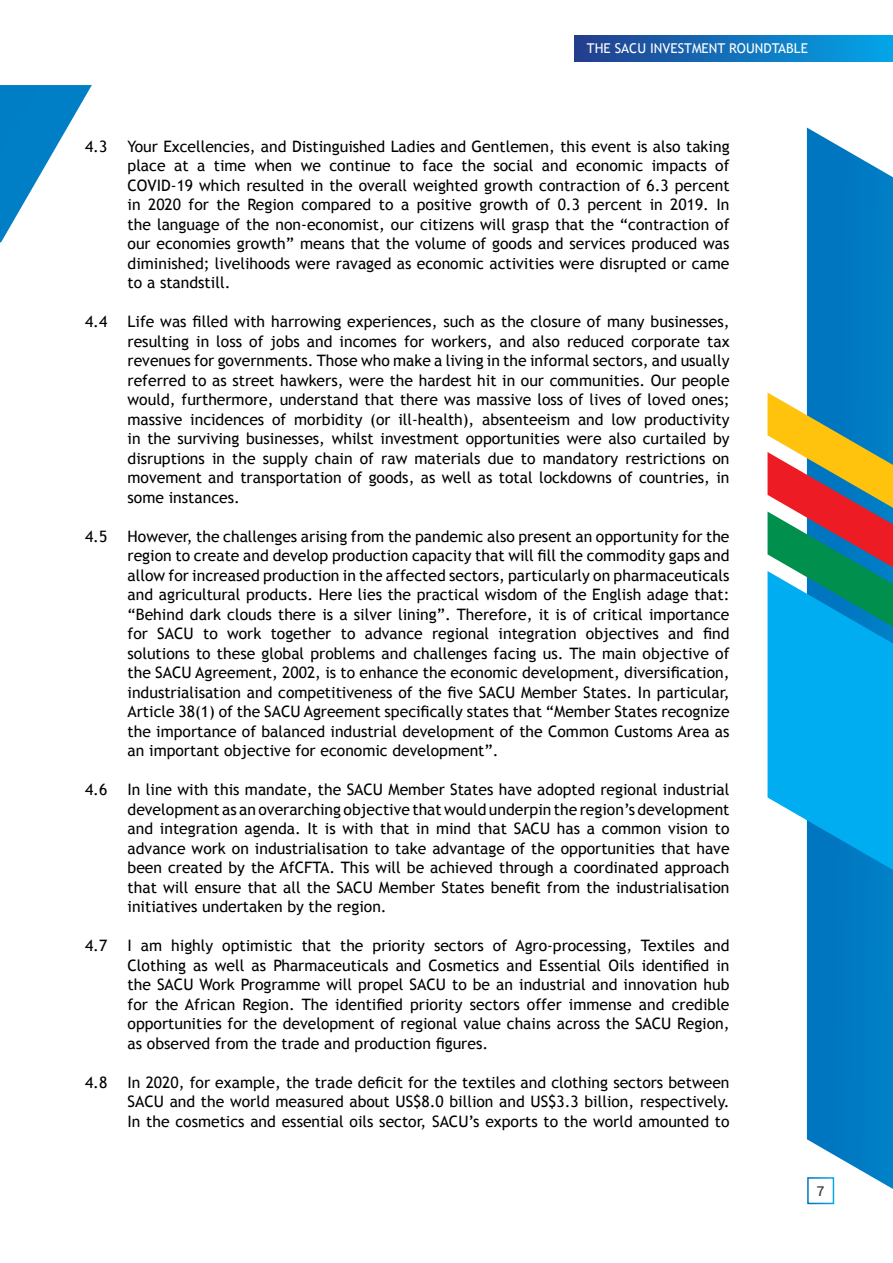
<style>
.page{position:relative;width:893px;height:1263px;background:#fff}
.page>*{position:absolute;margin:0;border:0;box-sizing:border-box;transform-origin:0 0}
.t1{font:15.75px/19.5px "Trebuchet MS";color:#000;text-align:justify}
.t2{font:13.5px "Trebuchet MS";color:#fff}
.t3{font:500 13.5px "Roboto";color:#414042}
</style>
<div class="page">
<svg style="left:0;top:85px;width:92px;height:157px"></svg>
<svg style="left:807px;top:128px;width:86px;height:1061px"></svg>
<svg style="left:767px;top:392px;width:126px;height:478px"></svg>
<div style="left:574px;top:36px;width:319px;height:25px;background:linear-gradient(to right,#243d8c,#03a5e9)"></div>
<div style="left:807px;top:1177px;width:27px;height:27px;border:2px solid #fff"></div>
<p class="t2" style="left:587px;top:41px;width:223px">THE SACU INVESTMENT ROUNDTABLE</p>
<p class="t1" style="left:85px;top:136px;width:24px">4.3</p>
<p class="t1" style="left:128px;top:136px;width:603px">Your Excellencies, and Distinguished Ladies and Gentlemen, this event is also taking place at a time when we continue to face the social and economic impacts of COVID-19 which resulted in the overall weighted growth contraction of 6.3 percent in 2020 for the Region compared to a positive growth of 0.3 percent in 2019. In the language of the non-economist, our citizens will grasp that the “contraction of our economies growth” means that the volume of goods and services produced was diminished; livelihoods were ravaged as economic activities were disrupted or came to a standstill.</p>
<p class="t1" style="left:85px;top:312px;width:24px">4.4</p>
<p class="t1" style="left:128px;top:312px;width:603px">Life was filled with harrowing experiences, such as the closure of many businesses, resulting in loss of jobs and incomes for workers, and also reduced corporate tax revenues for governments. Those who make a living in the informal sectors, and usually referred to as street hawkers, were the hardest hit in our communities. Our people would, furthermore, understand that there was massive loss of lives of loved ones; massive incidences of morbidity (or ill-health), absenteeism and low productivity in the surviving businesses, whilst investment opportunities were also curtailed by disruptions in the supply chain of raw materials due to mandatory restrictions on movement and transportation of goods, as well as total lockdowns of countries, in some instances.</p>
<p class="t1" style="left:85px;top:526px;width:24px">4.5</p>
<p class="t1" style="left:128px;top:526px;width:603px">However, the challenges arising from the pandemic also present an opportunity for the region to create and develop production capacity that will fill the commodity gaps and allow for increased production in the affected sectors, particularly on pharmaceuticals and agricultural products. Here lies the practical wisdom of the English adage that: “Behind dark clouds there is a silver lining”. Therefore, it is of critical importance for SACU to work together to advance regional integration objectives and find solutions to these global problems and challenges facing us. The main objective of the SACU Agreement, 2002, is to enhance the economic development, diversification, industrialisation and competitiveness of the five SACU Member States. In particular, Article 38(1) of the SACU Agreement specifically states that “Member States recognize the importance of balanced industrial development of the Common Customs Area as an important objective for economic development”.</p>
<p class="t1" style="left:85px;top:780px;width:24px">4.6</p>
<p class="t1" style="left:128px;top:780px;width:603px">In line with this mandate, the SACU Member States have adopted regional industrial development as an overarching objective that would underpin the region’s development and integration agenda. It is with that in mind that SACU has a common vision to advance work on industrialisation to take advantage of the opportunities that have been created by the AfCFTA. This will be achieved through a coordinated approach that will ensure that all the SACU Member States benefit from the industrialisation initiatives undertaken by the region.</p>
<p class="t1" style="left:85px;top:936px;width:24px">4.7</p>
<p class="t1" style="left:128px;top:936px;width:603px">I am highly optimistic that the priority sectors of Agro-processing, Textiles and Clothing as well as Pharmaceuticals and Cosmetics and Essential Oils identified in the SACU Work Programme will propel SACU to be an industrial and innovation hub for the African Region. The identified priority sectors offer immense and credible opportunities for the development of regional value chains across the SACU Region, as observed from the trade and production figures.</p>
<p class="t1" style="left:85px;top:1072px;width:24px">4.8</p>
<p class="t1" style="left:128px;top:1072px;width:603px">In 2020, for example, the trade deficit for the textiles and clothing sectors between SACU and the world measured about US$8.0 billion and US$3.3 billion, respectively.<br>In the cosmetics and essential oils sector, SACU’s exports to the world amounted to</p>
<p class="t3" style="left:817px;top:1181px;width:9px">7</p>
</div>
